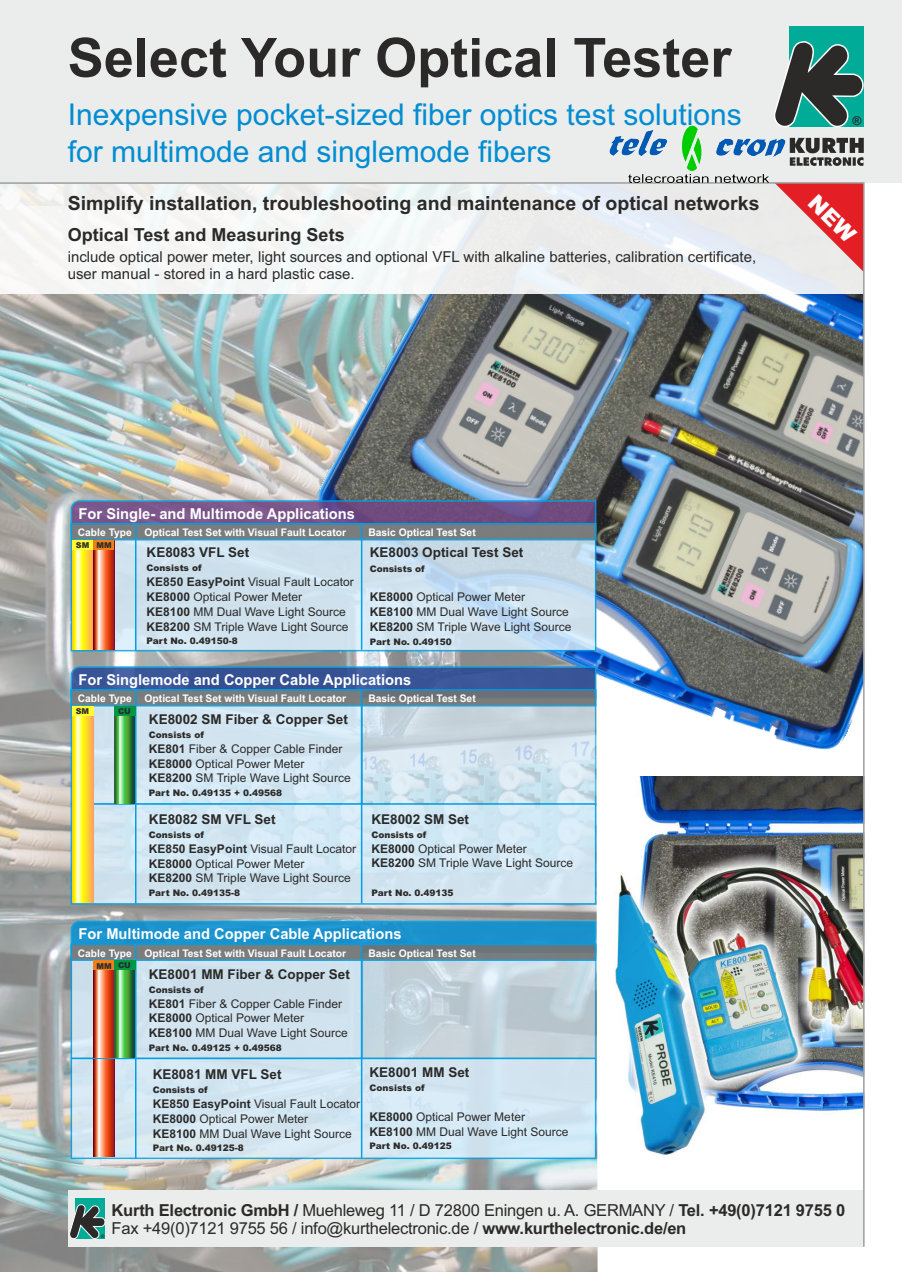
<style>
.page{position:relative;width:902px;height:1272px;background:#fff}
.page>*{position:absolute;margin:0;border:0;box-sizing:border-box;transform-origin:0 0}
.t1{font:700 54px "Arial";color:#2b2a29}
.t2{font:30px/36.9px "Arial";color:#008dd2}
.t3{font:700 19.5px "Arial";color:#2b2a29}
.t4{font:700 18px "Arial";color:#2b2a29}
.t5{font:700 16.5px "Arial";letter-spacing:-.015em;color:#2b2a29}
.t6{font:16.5px "Arial";letter-spacing:-.015em;color:#2b2a29}
.t7{font:15px/16.8px "Arial";color:#2b2a29}
.t8{font:700 15px "Arial";color:#fefefe}
.t9{font:700 13.5px "Arial";color:#2b2a29}
.t10{font:700 12.15px "Arial";color:#2b2a29}
.t11{font:12px/14.7px "Arial";color:#2b2a29}
.t12{font:700 10.5px "Arial";color:#fefefe}
.t13{font:900 9px "Arial";color:#2b2a29}
.t14{font:900 8.1px "Arial";color:#2b2a29}
.t15{font:700 4.95px "Arial";color:#2b2a29}
.s1{font-weight:700}
.s2{font-weight:400}
</style>
<div class="page">
<div style="left:0;top:206px;width:598px;height:1065px;background:#fefefe;opacity:.51"></div>
<div style="left:0;top:0;width:901px;height:183px;background:#ebecec"></div>
<svg style="left:789px;top:138px;width:74px;height:28px"></svg>
<div style="left:789px;top:26px;width:74px;height:101px;background:#00ac97"></div>
<svg style="left:774px;top:41px;width:90px;height:86px"></svg>
<img style="left:0;top:182px;width:865px;height:1066px">
<svg style="left:71px;top:540px;width:525px;height:111px;background:#c3dded"></svg>
<svg style="left:71px;top:804px;width:525px;height:100px;background:#cde5f2"></svg>
<svg style="left:71px;top:1059px;width:525px;height:99px;background:#d0e5f1"></svg>
<svg style="left:72px;top:549px;width:21px;height:100px;background:#fee344"></svg>
<svg style="left:72px;top:804px;width:21px;height:98px;background:#fee344"></svg>
<svg style="left:93px;top:1059px;width:21px;height:97px;background:#dd6b4c"></svg>
<svg style="left:93px;top:549px;width:21px;height:100px;background:#dd6b4b"></svg>
<svg style="left:71px;top:500px;width:525px;height:40px;background:#6b698c"></svg>
<svg style="left:71px;top:666px;width:525px;height:138px;background:#a4bcca"></svg>
<svg style="left:71px;top:920px;width:525px;height:139px;background:#9abdcd"></svg>
<hr style="left:361px;top:523px;width:1px;height:126px;background:#00a0e3">
<hr style="left:361px;top:689px;width:1px;height:214px;background:#00a0e3">
<hr style="left:361px;top:943px;width:1px;height:215px;background:#00a0e3">
<hr style="left:135px;top:523px;width:1px;height:128px;background:#00a0e3">
<hr style="left:135px;top:689px;width:1px;height:215px;background:#00a0e3">
<hr style="left:135px;top:943px;width:1px;height:215px;background:#00a0e3">
<div style="left:93px;top:960px;width:21px;height:9px;background:#ef7f1a"></div>
<div style="left:114px;top:960px;width:21px;height:9px;background:#009846"></div>
<div style="left:72px;top:706px;width:21px;height:9px;background:#fffb33"></div>
<div style="left:114px;top:706px;width:21px;height:9px;background:#009846"></div>
<div style="left:72px;top:540px;width:21px;height:9px;background:#fffb33"></div>
<div style="left:93px;top:540px;width:21px;height:9px;background:#ef7f1a"></div>
<img style="left:609px;top:125px;width:176px;height:58px">
<svg style="left:774px;top:183px;width:89px;height:89px;background:#e68689"></svg>
<h1 class="t1" style="left:68px;top:37px;width:665px">Select Your Optical Tester</h1>
<h2 class="t2" style="left:68px;top:99px;width:675px">Inexpensive pocket-sized fiber optics test solutions for multimode and singlemode fibers</h2>
<h3 class="t3" style="left:68px;top:196px;width:693px">Simplify installation, troubleshooting and maintenance of optical networks</h3>
<h3 class="t4" style="left:68px;top:228px;width:278px">Optical Test and Measuring Sets</h3>
<p class="t7" style="left:68px;top:250px;width:690px">include optical power meter, light sources and optional VFL with alkaline batteries, calibration certificate, user manual - stored in a hard plastic case.</p>
<p class="t10" style="left:852px;top:116px;width:10px">®</p>
<p class="t8" style="left:79px;top:507px;width:278px">For Single- and Multimode Applications</p>
<p class="t12" style="left:78px;top:528px;width:56px">Cable Type</p>
<p class="t12" style="left:145px;top:528px;width:203px">Optical Test Set with Visual Fault Locator</p>
<p class="t12" style="left:368px;top:528px;width:109px">Basic Optical Test Set</p>
<p class="t14" style="left:76px;top:542px;width:37px">SM MM</p>
<p class="t9" style="left:147px;top:547px;width:104px">KE8083 VFL Set</p>
<p class="t13" style="left:147px;top:565px;width:57px">Consists of</p>
<p class="t11" style="left:147px;top:576px;width:209px"><span class="s1">KE850 EasyPoint</span> Visual Fault Locator<br><span class="s1">KE8000</span> Optical Power Meter<br><span class="s1">KE8100</span> MM Dual Wave Light Source<br><span class="s1">KE8200</span> SM Triple Wave Light Source</p>
<p class="t13" style="left:147px;top:638px;width:93px">Part No. 0.49150-8</p>
<p class="t9" style="left:370px;top:547px;width:155px">KE8003 Optical Test Set</p>
<p class="t13" style="left:370px;top:565px;width:57px">Consists of</p>
<p class="t11" style="left:370px;top:591px;width:203px"><span class="s1">KE8000</span> Optical Power Meter<br><span class="s1">KE8100</span> MM Dual Wave Light Source<br><span class="s1">KE8200</span> SM Triple Wave Light Source</p>
<p class="t13" style="left:370px;top:638px;width:84px">Part No. 0.49150</p>
<p class="t8" style="left:79px;top:673px;width:334px">For Singlemode and Copper Cable Applications</p>
<p class="t12" style="left:78px;top:694px;width:56px">Cable Type</p>
<p class="t14" style="left:76px;top:707px;width:15px">SM</p>
<p class="t14" style="left:118px;top:707px;width:14px">CU</p>
<p class="t12" style="left:145px;top:694px;width:203px">Optical Test Set with Visual Fault Locator</p>
<p class="t9" style="left:149px;top:714px;width:200px">KE8002 SM Fiber &amp; Copper Set</p>
<p class="t13" style="left:149px;top:731px;width:57px">Consists of</p>
<p class="t11" style="left:149px;top:742px;width:203px"><span class="s1">KE801</span> Fiber &amp; Copper Cable Finder<br><span class="s1">KE8000</span> Optical Power Meter<br><span class="s1">KE8200</span> SM Triple Wave Light Source</p>
<p class="t13" style="left:149px;top:789px;width:135px">Part No. 0.49135 + 0.49568</p>
<p class="t9" style="left:149px;top:813px;width:128px">KE8082 SM VFL Set</p>
<p class="t13" style="left:149px;top:831px;width:57px">Consists of</p>
<p class="t11" style="left:149px;top:842px;width:209px"><span class="s1">KE850 EasyPoint</span> Visual Fault Locator<br><span class="s1">KE8000</span> Optical Power Meter<br><span class="s1">KE8200</span> SM Triple Wave Light Source</p>
<p class="t13" style="left:149px;top:889px;width:93px">Part No. 0.49135-8</p>
<p class="t12" style="left:368px;top:694px;width:109px">Basic Optical Test Set</p>
<p class="t9" style="left:371px;top:813px;width:99px">KE8002 SM Set</p>
<p class="t13" style="left:371px;top:831px;width:57px">Consists of</p>
<p class="t11" style="left:371px;top:842px;width:203px"><span class="s1">KE8000</span> Optical Power Meter<br><span class="s1">KE8200</span> SM Triple Wave Light Source</p>
<p class="t13" style="left:371px;top:889px;width:84px">Part No. 0.49135</p>
<p class="t8" style="left:79px;top:928px;width:324px">For Multimode and Copper Cable Applications</p>
<p class="t12" style="left:78px;top:949px;width:56px">Cable Type</p>
<p class="t14" style="left:96px;top:962px;width:36px">MM CU</p>
<p class="t12" style="left:145px;top:948px;width:203px">Optical Test Set with Visual Fault Locator</p>
<p class="t9" style="left:149px;top:968px;width:203px">KE8001 MM Fiber &amp; Copper Set</p>
<p class="t13" style="left:149px;top:986px;width:57px">Consists of</p>
<p class="t11" style="left:149px;top:997px;width:200px"><span class="s1">KE801</span> Fiber &amp; Copper Cable Finder<br><span class="s1">KE8000</span> Optical Power Meter<br><span class="s1">KE8100</span> MM Dual Wave Light Source</p>
<p class="t13" style="left:149px;top:1044px;width:135px">Part No. 0.49125 + 0.49568</p>
<p class="t9" style="left:153px;top:1069px;width:130px">KE8081 MM VFL Set</p>
<p class="t13" style="left:153px;top:1086px;width:57px">Consists of</p>
<p class="t11" style="left:153px;top:1097px;width:209px"><span class="s1">KE850 EasyPoint</span> Visual Fault Locator<br><span class="s1">KE8000</span> Optical Power Meter<br><span class="s1">KE8100</span> MM Dual Wave Light Source</p>
<p class="t13" style="left:153px;top:1144px;width:93px">Part No. 0.49125-8</p>
<p class="t12" style="left:368px;top:949px;width:109px">Basic Optical Test Set</p>
<p class="t9" style="left:369px;top:1067px;width:101px">KE8001 MM Set</p>
<p class="t13" style="left:369px;top:1084px;width:57px">Consists of</p>
<p class="t11" style="left:369px;top:1110px;width:200px"><span class="s1">KE8000</span> Optical Power Meter<br><span class="s1">KE8100</span> MM Dual Wave Light Source</p>
<p class="t13" style="left:369px;top:1142px;width:84px">Part No. 0.49125</p>
<p class="t15" style="left:101px;top:1234px;width:5px">®</p>
<h3 class="t5" style="left:112px;top:1203px;width:735px">Kurth Electronic GmbH / <span class="s2">Muehleweg 11 / D 72800 Eningen u. A. GERMANY /</span> Tel. +49(0)7121 9755 0</h3>
<h3 class="t6" style="left:112px;top:1221px;width:576px">Fax +49(0)7121 9755 56 / info@kurthelectronic.de / <span class="s1">www.kurthelectronic.de/en</span></h3>
</div>
